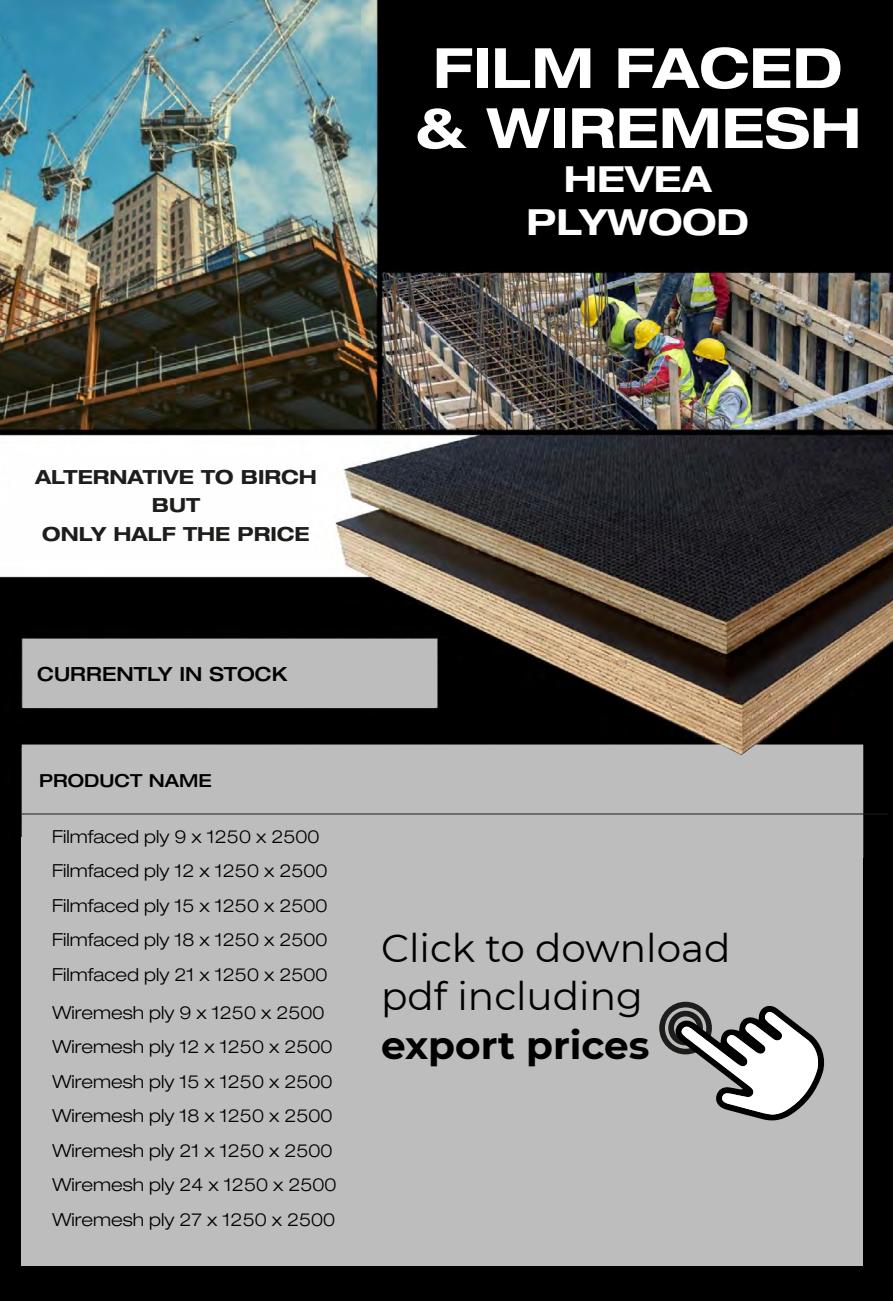
<style>
.page{position:relative;width:893px;height:1301px;background:#fff}
.page>*{position:absolute;margin:0;border:0;box-sizing:border-box;transform-origin:0 0}
.t1{font:700 expanded 55.5px/60px "Helvetica Neue LT Pro";color:#fff;text-align:center}
.t2{font:39px/48px "Montserrat";color:#000}
.t3{font:700 39px "Montserrat";color:#000}
.t4{font:700 expanded 36px/43.5px "Helvetica Neue LT Pro";color:#fff;text-align:center}
.t5{font:700 expanded 19.5px/28.5px "Helvetica Neue LT Pro";color:#1d1d1b;text-align:center}
.t6{font:500 expanded 19.5px "Helvetica Neue LT Pro";color:#000}
.t7{font:300 expanded 18px/34.5px "Helvetica Neue LT Pro";color:#000}
.t8{font:500 expanded 18px "Helvetica Neue LT Pro";color:#000}
</style>
<div class="page">
<div style="left:0;top:841px;width:893px;height:459px;background:#000"></div>
<img style="left:0;top:0;width:893px;height:845px">
<div style="left:22px;top:744px;width:841px;height:93px;background:#bdbdbd"></div>
<div style="left:11px;top:454px;width:303px;height:103px;background:#fefefe"></div>
<div style="left:379px;top:0;width:514px;height:267px;background:#000"></div>
<div style="left:23px;top:639px;width:412px;height:68px;background:#bdbdbd"></div>
<div style="left:22px;top:837px;width:841px;height:428px;background:#bdbdbd"></div>
<div style="left:668px;top:1010px;width:35px;height:35px;border:6px solid #1d1d1b;border-radius:50%"></div>
<div style="left:659px;top:1001px;width:53px;height:53px;border:6px solid #1d1d1b;border-radius:50%"></div>
<svg style="left:674px;top:1003px;width:151px;height:118px"></svg>
<hr style="left:22px;top:813px;width:866px;height:1px;background:#1d1d1b">
<h1 class="t1" style="left:414px;top:37px;width:448px">FILM FACED &amp; WIREMESH</h1>
<h3 class="t4" style="left:527px;top:156px;width:224px">HEVEA<br>PLYWOOD</h3>
<p class="t5" style="left:35px;top:462px;width:283px">ALTERNATIVE TO BIRCH<br>BUT<br>ONLY HALF THE PRICE</p>
<p class="t6" style="left:37px;top:662px;width:252px">CURRENTLY IN STOCK</p>
<p class="t8" style="left:39px;top:769px;width:174px">PRODUCT NAME</p>
<p class="t7" style="left:52px;top:818px;width:277px">Filmfaced ply 9 x 1250 x 2500<br>Filmfaced ply 12 x 1250 x 2500<br>Filmfaced ply 15 x 1250 x 2500<br>Filmfaced ply 18 x 1250 x 2500<br>Filmfaced ply 21 x 1250 x 2500</p>
<p class="t7" style="left:53px;top:994px;width:285px">Wiremesh ply 9 x 1250 x 2500<br>Wiremesh ply 12 x 1250 x 2500<br>Wiremesh ply 15 x 1250 x 2500<br>Wiremesh ply 18 x 1250 x 2500<br>Wiremesh ply 21 x 1250 x 2500<br>Wiremesh ply 24 x 1250 x 2500<br>Wiremesh ply 27 x 1250 x 2500</p>
<h2 class="t2" style="left:381px;top:923px;width:351px">Click to download pdf including</h2>
<h2 class="t3" style="left:381px;top:1016px;width:270px">export prices</h2>
</div>
